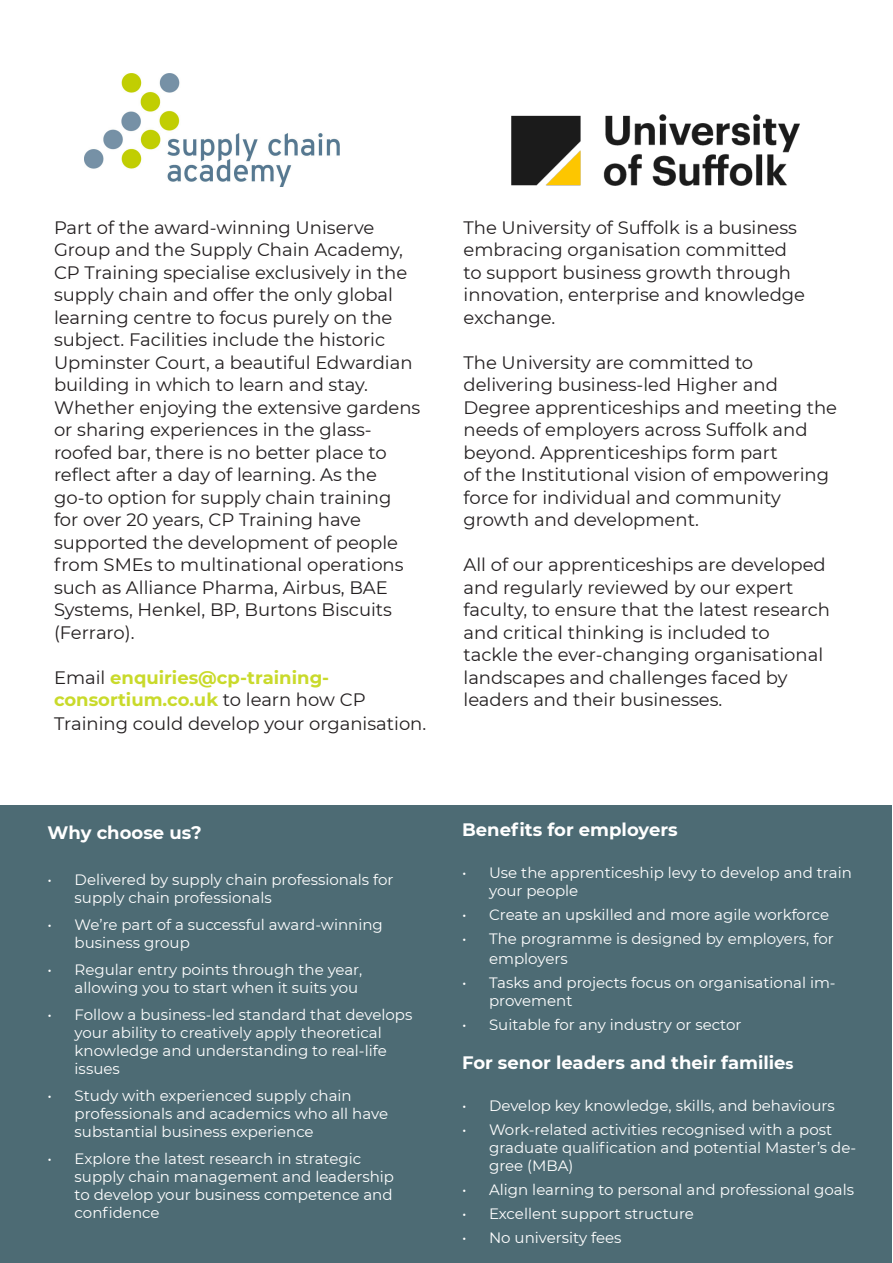
<style>
.page{position:relative;width:893px;height:1263px;background:#fff}
.page>*{position:absolute;margin:0;border:0;box-sizing:border-box;transform-origin:0 0}
.t1{font:18px/22.5px "Montserrat";color:#231f20}
.t2{font:700 18px "Montserrat";color:#fff}
.t3{font:15px/18px "Montserrat";color:#fff}
.s1{font-weight:700;color:#c9da2b}
.s2{font-size:15px}
</style>
<div class="page">
<img style="left:0;top:830px;width:1px;height:432px">
<div style="left:1px;top:805px;width:891px;height:458px;background:#4d6b74"></div>
<img style="left:85px;top:74px;width:255px;height:113px">
<img style="left:511px;top:114px;width:289px;height:72px">
<p class="t1" style="left:54px;top:215px;width:360px">Part of the award-winning Uniserve Group and the Supply Chain Academy, CP Training specialise exclusively in the supply chain and offer the only global learning centre to focus purely on the subject. Facilities include the historic Upminster Court, a beautiful Edwardian building in which to learn and stay.</p>
<p class="t1" style="left:54px;top:395px;width:368px">Whether enjoying the extensive gardens or sharing experiences in the glass&shy;roofed bar, there is no better place to reflect after a day of learning. As the go-to option for supply chain training<br>for over 20 years, CP Training have supported the development of people from SMEs to multinational operations such as Alliance Pharma, Airbus, BAE Systems, Henkel, BP, Burtons Biscuits (Ferraro).</p>
<p class="t1" style="left:54px;top:665px;width:374px;line-height:23.2px">Email <span class="s1">enquiries@cp-training&shy;consortium.co.uk</span> to learn how CP<br>Training could develop your organisation.</p>
<p class="t2" style="left:48px;top:819px;width:156px">Why choose us?</p>
<p class="t3" style="left:75px;top:870px;width:320px;text-indent:-27px">• Delivered by supply chain professionals for supply chain professionals</p>
<p class="t3" style="left:75px;top:915px;width:310px;text-indent:-27px">• We’re part of a successful award-winning business group</p>
<p class="t3" style="left:48px;top:960px;width:316px;text-align:right">• Regular entry points through the year, allowing you to start when it suits you</p>
<p class="t3" style="left:75px;top:1005px;width:339px;text-indent:-27px">• Follow a business-led standard that develops your ability to creatively apply theoretical knowledge and understanding to real-life issues</p>
<p class="t3" style="left:75px;top:1086px;width:315px;text-indent:-27px">• Study with experienced supply chain professionals and academics who all have substantial business experience</p>
<p class="t3" style="left:75px;top:1149px;width:321px;text-indent:-27px">• Explore the latest research in strategic supply chain management and leadership to develop your business competence and confidence</p>
<p class="t1" style="left:463px;top:215px;width:343px">The University of Suffolk is a business embracing organisation committed to support business growth through innovation, enterprise and knowledge exchange.</p>
<p class="t1" style="left:463px;top:350px;width:375px">The University are committed to delivering business-led Higher and Degree apprenticeships and meeting the needs of employers across Suffolk and beyond. Apprenticeships form part</p>
<p class="t1" style="left:463px;top:463px;width:367px">of the Institutional vision of empowering force for individual and community growth and development.</p>
<p class="t1" style="left:463px;top:553px;width:368px">All of our apprenticeships are developed and regularly reviewed by our expert faculty, to ensure that the latest research and critical thinking is included to<br>tackle the ever-changing organisational landscapes and challenges faced by</p>
<p class="t1" style="left:463px;top:688px;width:260px">leaders and their businesses.</p>
<p class="t2" style="left:462px;top:817px;width:217px">Benefits for employers</p>
<p class="t3" style="left:489px;top:863px;width:364px;text-indent:-27px">• Use the apprenticeship levy to develop and train your people</p>
<p class="t3" style="left:462px;top:905px;width:369px">• Create an upskilled and more agile workforce</p>
<p class="t3" style="left:489px;top:928px;width:346px;line-height:19.5px;text-indent:-27px">• The programme is designed by employers, for employers</p>
<p class="t3" style="left:489px;top:973px;width:348px;text-indent:-27px">• Tasks and projects focus on organisational im&shy;provement</p>
<p class="t3" style="left:462px;top:1015px;width:281px">• Suitable for any industry or sector</p>
<p class="t2" style="left:462px;top:1050px;width:333px">For senor leaders and their familie<span class="s2">s</span></p>
<p class="t3" style="left:462px;top:1096px;width:374px">• Develop key knowledge, skills, and behaviours</p>
<p class="t3" style="left:489px;top:1120px;width:369px;text-indent:-27px">• Work-related activities recognised with a post graduate qualification and potential Master’s de&shy;gree (MBA)</p>
<p class="t3" style="left:462px;top:1180px;width:393px">• Align learning to personal and professional goals</p>
<p class="t3" style="left:462px;top:1204px;width:233px">• Excellent support structure</p>
<p class="t3" style="left:462px;top:1228px;width:161px">• No university fees</p>
</div>
